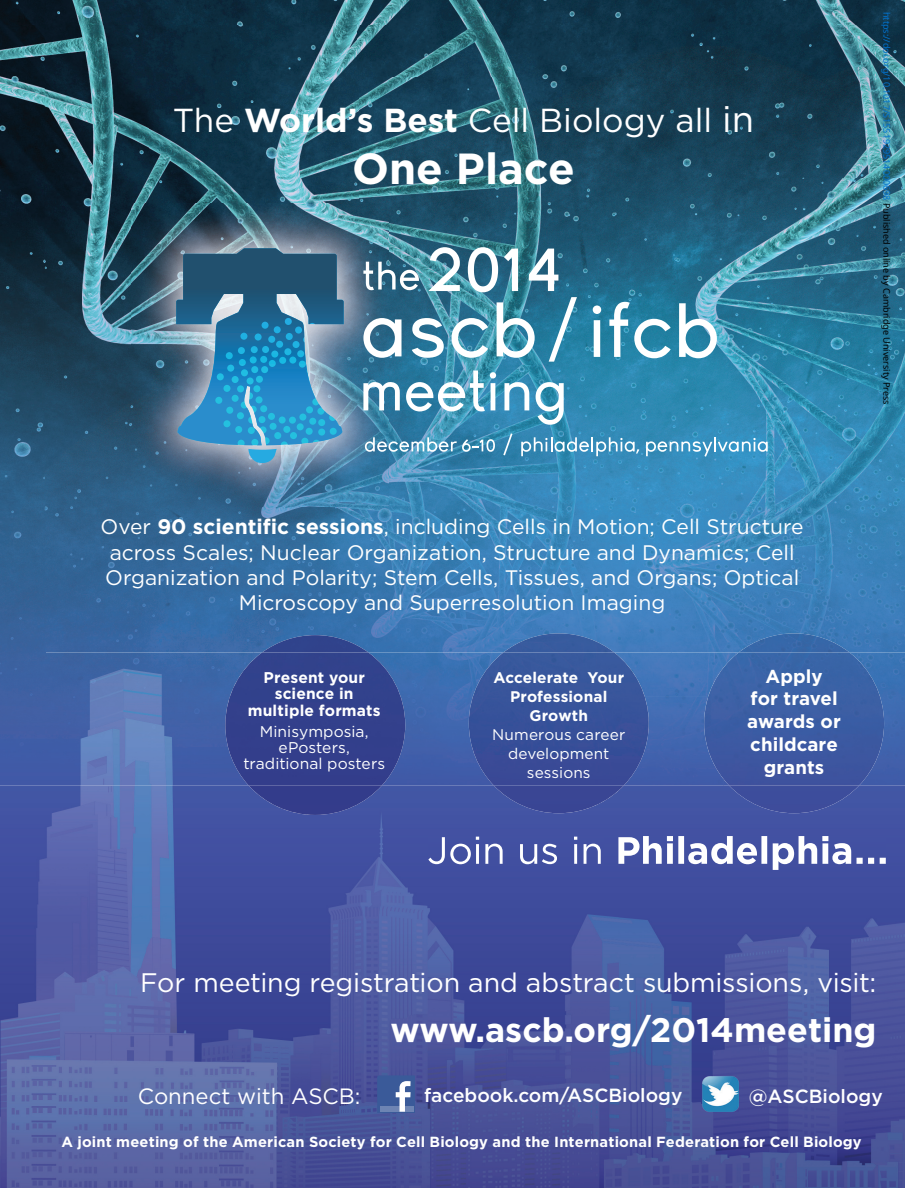
<style>
.page{position:relative;width:905px;height:1188px;background:#fff}
.page>*{position:absolute;margin:0;border:0;box-sizing:border-box;transform-origin:0 0}
.t1{font:700 43.5px "Gotham";color:#fff}
.t2{font:700 34.05px "Gotham";color:#fff}
.t3{font:33.3px "Gotham";color:#fff}
.t4{font:26.85px "Gotham";letter-spacing:-.01em;color:#fff}
.t5{font:22.2px "Gotham";color:#fff}
.t6{font:21px/25.2px "Gotham";color:#fff;text-align:center}
.t7{font:500 19.05px "Gotham";color:#fff}
.t8{font:700 18.75px/22.8px "Gotham";color:#fff;text-align:center}
.t9{font:15.6px/16.4px "Gotham";letter-spacing:.005em;color:#fff;text-align:center}
.t10{font:700 15.6px/16.4px "Gotham";letter-spacing:.01em;color:#fff;text-align:center}
.t11{font:15.45px/19px "Gotham";letter-spacing:.005em;color:#fff;text-align:center}
.t12{font:700 14.7px "Gotham";letter-spacing:.01em;color:#fff}
.t13{font:9px "Noto Sans";color:#0172cf}
.s1{font-weight:700}
.s2{font-size:36.3px}
.s3{color:#000}
</style>
<div class="page">
<img style="left:0;top:0;width:904px;height:25px">
<img style="left:0;top:25px;width:45px;height:627px">
<img style="left:45px;top:482px;width:626px;height:170px">
<img style="left:671px;top:25px;width:233px;height:627px">
<img style="left:45px;top:25px;width:104px;height:457px">
<img style="left:358px;top:25px;width:313px;height:457px">
<img style="left:149px;top:25px;width:209px;height:178px">
<img style="left:0;top:785px;width:904px;height:403px">
<img style="left:0;top:652px;width:225px;height:133px">
<img style="left:405px;top:652px;width:64px;height:133px">
<div style="left:648px;top:652px;width:56px;height:44px;background:#4477ba"></div>
<img style="left:884px;top:652px;width:20px;height:133px">
<img style="left:648px;top:696px;width:56px;height:89px">
<img style="left:428px;top:837px;width:172px;height:27px">
<img style="left:618px;top:836px;width:267px;height:34px">
<img style="left:132px;top:203px;width:256px;height:303px">
<svg style="left:176px;top:248px;width:168px;height:215px;background:#4785aa"></svg>
<svg style="left:365px;top:437px;width:130px;height:15px;background:#6da6c2"></svg>
<svg style="left:503px;top:433px;width:9px;height:22px"></svg>
<svg style="left:521px;top:437px;width:118px;height:19px;background:#64a5c7"></svg>
<svg style="left:646px;top:437px;width:121px;height:20px;background:#5ea7cc"></svg>
<svg style="left:363px;top:262px;width:56px;height:28px"></svg>
<svg style="left:428px;top:247px;width:32px;height:44px"></svg>
<svg style="left:468px;top:247px;width:30px;height:45px"></svg>
<svg style="left:504px;top:249px;width:14px;height:42px"></svg>
<svg style="left:529px;top:249px;width:29px;height:42px"></svg>
<svg style="left:363px;top:318px;width:38px;height:40px"></svg>
<svg style="left:412px;top:318px;width:32px;height:40px"></svg>
<svg style="left:451px;top:318px;width:37px;height:40px"></svg>
<svg style="left:496px;top:302px;width:38px;height:56px"></svg>
<svg style="left:548px;top:297px;width:29px;height:65px"></svg>
<svg style="left:592px;top:305px;width:9px;height:52px"></svg>
<svg style="left:609px;top:302px;width:61px;height:56px"></svg>
<svg style="left:679px;top:303px;width:38px;height:55px"></svg>
<svg style="left:363px;top:382px;width:37px;height:28px"></svg>
<svg style="left:406px;top:371px;width:90px;height:40px"></svg>
<svg style="left:504px;top:382px;width:25px;height:28px"></svg>
<svg style="left:535px;top:382px;width:28px;height:43px"></svg>
<img style="left:503px;top:633px;width:111px;height:19px">
<img style="left:493px;top:785px;width:131px;height:28px">
<img style="left:469px;top:652px;width:179px;height:133px">
<img style="left:738px;top:633px;width:111px;height:19px">
<img style="left:729px;top:785px;width:130px;height:28px">
<img style="left:704px;top:652px;width:180px;height:133px">
<img style="left:262px;top:635px;width:106px;height:17px">
<img style="left:248px;top:785px;width:134px;height:30px">
<img style="left:225px;top:652px;width:180px;height:133px">
<svg style="left:377px;top:1075px;width:37px;height:37px"></svg>
<img style="left:701px;top:1075px;width:37px;height:37px">
<p class="t3" style="left:173px;top:98px;width:582px">The <span class="s1">World’s Best</span> Cell Biology all <span class="s2">in</span></p>
<p class="t1" style="left:352px;top:139px;width:224px">One Place</p>
<p class="t13" style="left:893px;top:12px;width:394px;rotate:90deg">https://doi.org/10.1017/S1551929514000698 <span class="s3">Published online by Cambridge University Press</span></p>
<p class="t6" style="left:100px;top:514px;width:704px">Over <span class="s1">90 scientific sessions</span>, including Cells in Motion; Cell Structure across Scales; Nuclear Organization, Structure and Dynamics; Cell Organization and Polarity; Stem Cells, Tissues, and Organs; Optical Microscopy and Superresolution Imaging</p>
<p class="t10" style="left:248px;top:669px;width:134px">Present your science in multiple formats</p>
<p class="t9" style="left:243px;top:723px;width:143px">Minisymposia, ePosters, traditional posters</p>
<p class="t11" style="left:492px;top:668px;width:134px"><span class="s1">Accelerate Your<br>Professional<br>Growth<br></span>Numerous career development sessions</p>
<p class="t8" style="left:747px;top:664px;width:95px">Apply<br>for travel awards or childcare grants</p>
<p class="t4" style="left:140px;top:965px;width:737px">For meeting registration and abstract submissions, visit:</p>
<p class="t2" style="left:390px;top:1008px;width:487px">www.ascb.org/2014meeting</p>
<p class="t5" style="left:138px;top:1082px;width:224px">Connect with ASCB:</p>
<p class="t7" style="left:424px;top:1082px;width:259px">facebook.com/ASCBiology</p>
<p class="t7" style="left:749px;top:1084px;width:135px">@ASCBiology</p>
<p class="t12" style="left:61px;top:1132px;width:801px">A joint meeting of the American Society for Cell Biology and the International Federation for Cell Biology</p>
</div>
